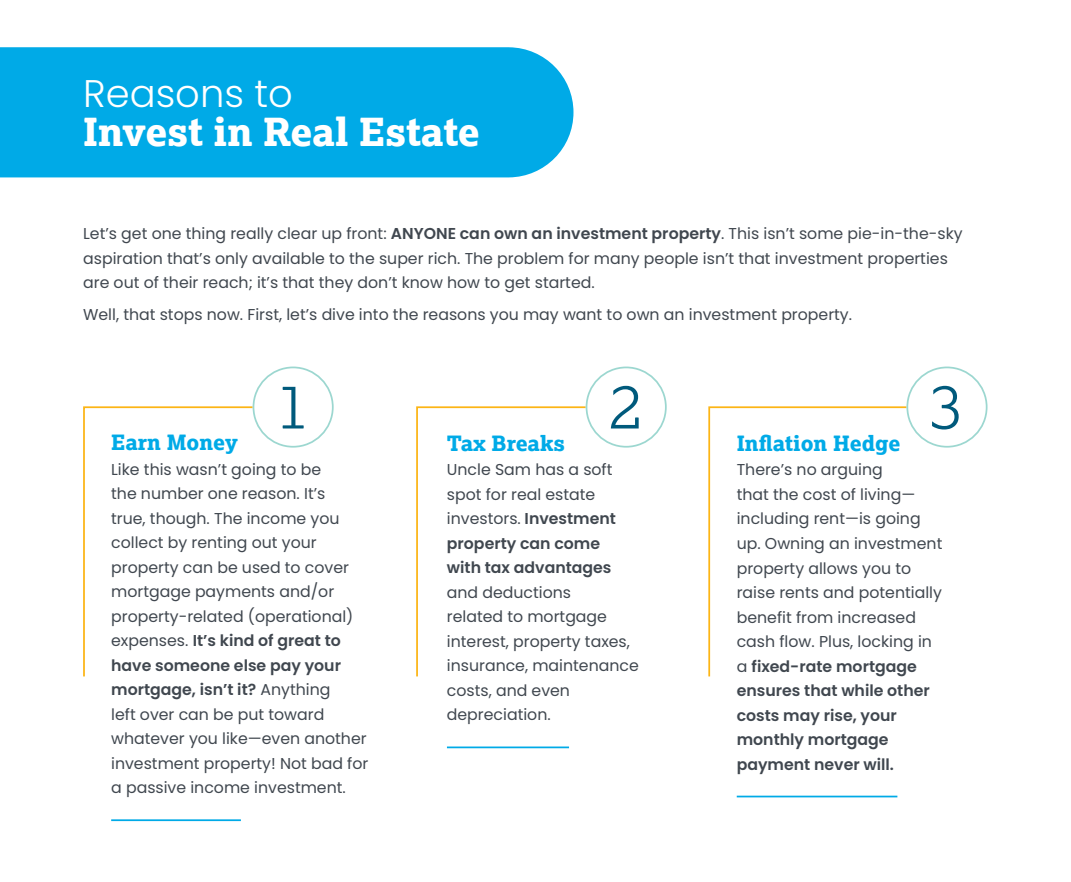
<style>
.page{position:relative;width:1071px;height:882px;background:#fff}
.page>*{position:absolute;margin:0;border:0;box-sizing:border-box;transform-origin:0 0}
.t1{font:300 62.48px "Lexia";color:#005a7c}
.t2{font:800 38.5px "Lexia";color:#fff}
.t3{font:300 38.5px "Poppins";color:#fff}
.t4{font:800 21px "Lexia";color:#00aae7}
.t5{font:15.75px/24.5px "Poppins";color:#40474f}
.s1{font-weight:600}
</style>
<div class="page">
<div style="left:0;top:47px;width:573px;height:130px;background:#00aae7"></div>
<hr style="left:111px;top:819px;width:130px;height:2px;background:#00aae7">
<hr style="left:447px;top:747px;width:122px;height:1px;background:#00aae7">
<hr style="left:737px;top:796px;width:160px;height:1px;background:#00aae7">
<svg style="left:83px;top:405px;width:171px;height:272px"></svg>
<svg style="left:416px;top:405px;width:171px;height:272px"></svg>
<svg style="left:708px;top:406px;width:198px;height:271px"></svg>
<div style="left:253px;top:367px;width:81px;height:81px;border:2px solid #9cd7d0;border-radius:50%"></div>
<div style="left:586px;top:367px;width:81px;height:81px;border:2px solid #9cd7d0;border-radius:50%"></div>
<div style="left:906px;top:367px;width:82px;height:81px;border:2px solid #9cd7d0;border-radius:50%"></div>
<h2 class="t3" style="left:83px;top:71px;width:211px">Reasons to</h2>
<h2 class="t2" style="left:83px;top:107px;width:398px">Invest in Real Estate</h2>
<p class="t5" style="left:83px;top:221px;width:881px">Let’s get one thing really clear up front: <span class="s1">ANYONE can own an investment property</span>. This isn’t some pie-in-the-sky aspiration that’s only available to the super rich. The problem for many people isn’t that investment properties are out of their reach; it’s that they don’t know how to get started.</p>
<p class="t5" style="left:83px;top:303px;width:770px">Well, that stops now. First, let’s dive into the reasons you may want to own an investment property.</p>
<h1 class="t1" style="left:276px;top:366px;width:35px">1</h1>
<h1 class="t1" style="left:609px;top:366px;width:35px">2</h1>
<h1 class="t1" style="left:930px;top:366px;width:35px">3</h1>
<h3 class="t4" style="left:737px;top:430px;width:165px">Inflation Hedge</h3>
<p class="t5" style="left:737px;top:458px;width:207px">There’s no arguing<br>that the cost of living— including rent—is going up. Owning an investment property allows you to raise rents and potentially benefit from increased cash flow. Plus, locking in a <span class="s1">fixed-rate mortgage ensures that while other costs may rise, your monthly mortgage payment never will.</span></p>
<h3 class="t4" style="left:111px;top:429px;width:128px">Earn Money</h3>
<p class="t5" style="left:111px;top:457px;width:259px">Like this wasn’t going to be<br>the number one reason. It’s<br>true, though. The income you collect by renting out your property can be used to cover mortgage payments and/or property-related (operational) expenses. <span class="s1">It’s kind of great to have someone else pay your mortgage, isn’t it?</span> Anything<br>left over can be put toward whatever you like—even another investment property! Not bad for a passive income investment.</p>
<h3 class="t4" style="left:447px;top:430px;width:120px">Tax Breaks</h3>
<p class="t5" style="left:447px;top:458px;width:171px">Uncle Sam has a soft spot for real estate investors. <span class="s1">Investment property can come with tax advantages</span></p>
<p class="t5" style="left:447px;top:580px;width:193px">and deductions<br>related to mortgage interest, property taxes, insurance, maintenance costs, and even depreciation.</p>
</div>
